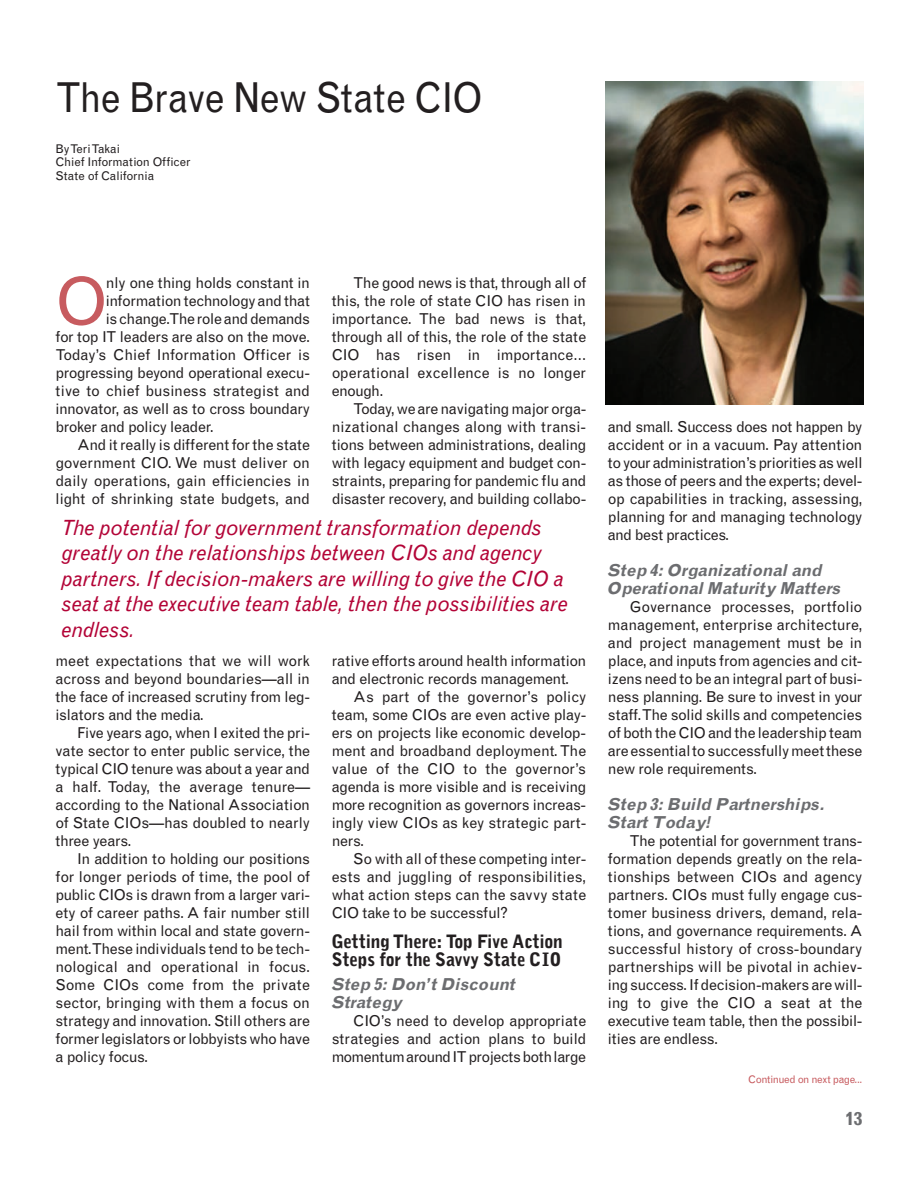
<style>
.page{position:relative;width:918px;height:1188px;background:#fff}
.page>*{position:absolute;margin:0;border:0;box-sizing:border-box;transform-origin:0 0}
.t1{font:64.95px "Grotesque";color:#c75b5f}
.t2{font:41.25px "Grotesque";letter-spacing:-.02em;color:#231f20;scale:.91 1}
.t3{font:italic 21px/25.5px "Grotesque";letter-spacing:-.01em;color:#b30437}
.t4{font:900 18px/18.8px "Grotesque";letter-spacing:-.01em;color:#231f20}
.t5{font:700 18px "Grotesque";color:#6c6d70}
.t6{font:italic 700 16.5px/18px "Grotesque";letter-spacing:-.015em;color:#6c6d70}
.t7{font:15px/18px "Grotesque";letter-spacing:-.02em;color:#231f20;text-align:justify}
.t8{font:15px "Grotesque";color:#231f20}
.t9{font:12px/13.5px "Grotesque";letter-spacing:-.01em;color:#231f20}
.t10{font:10.5px "Grotesque";letter-spacing:-.04em;color:#c75b5f}
</style>
<div class="page">
<img style="left:606px;top:81px;width:258px;height:324px">
<h2 class="t2" style="left:56px;top:82px;width:471px">The Brave New State CIO</h2>
<p class="t9" style="left:56px;top:143px;width:137px">By Teri Takai<br>Chief Information Officer<br>State of California</p>
<h1 class="t1" style="left:56px;top:277px;width:54px">O</h1>
<p class="t7" style="left:106px;top:275px;width:206px">nly one thing holds constant in</p>
<p class="t7" style="left:106px;top:293px;width:206px">information technology and that</p>
<p class="t7" style="left:106px;top:311px;width:206px">is change. The role and demands</p>
<p class="t7" style="left:56px;top:329px;width:256px">for top IT leaders are also on the move.</p>
<p class="t7" style="left:56px;top:347px;width:256px">Today’s Chief Information Officer is</p>
<p class="t7" style="left:56px;top:365px;width:256px">progressing beyond operational execu-</p>
<p class="t8" style="left:56px;top:385px;width:256px">tive to chief business strategist and</p>
<p class="t7" style="left:56px;top:401px;width:256px">innovator, as well as to cross boundary</p>
<p class="t7" style="left:56px;top:419px;width:160px">broker and policy leader.</p>
<p class="t7" style="left:77px;top:437px;width:235px">And it really is different for the state</p>
<p class="t7" style="left:56px;top:455px;width:256px">government CIO. We must deliver on</p>
<p class="t8" style="left:56px;top:475px;width:256px">daily operations, gain efficiencies in</p>
<p class="t7" style="left:56px;top:491px;width:256px">light of shrinking state budgets, and</p>
<p class="t7" style="left:332px;top:275px;width:256px;text-indent:22px">The good news is that, through all of this, the role of state CIO has risen in importance. The bad news is that, through all of this, the role of the state CIO has risen in importance… operational excellence is no longer enough.</p>
<p class="t7" style="left:332px;top:401px;width:256px;text-indent:22px">Today, we are navigating major orga&shy;nizational changes along with transi&shy;tions between administrations, dealing with legacy equipment and budget con&shy;straints, preparing for pandemic flu and disaster recovery, and building collabo-</p>
<h3 class="t3" style="left:62px;top:517px;width:508px">The potential for government transformation depends greatly on the relationships between CIOs and agency partners. If decision-makers are willing to give the CIO a seat at the executive team table, then the possibilities are endless.</h3>
<p class="t7" style="left:55px;top:653px;width:256px">meet expectations that we will work across and beyond boundaries—all in the face of increased scrutiny from leg&shy;islators and the media.</p>
<p class="t7" style="left:55px;top:725px;width:256px;text-indent:22px">Five years ago, when I exited the pri&shy;vate sector to enter public service, the typical CIO tenure was about a year and a half. Today, the average tenure— according to the National Association of State CIOs—has doubled to nearly three years.</p>
<p class="t7" style="left:55px;top:851px;width:256px;text-indent:22px">In addition to holding our positions for longer periods of time, the pool of public CIOs is drawn from a larger vari&shy;ety of career paths. A fair number still hail from within local and state govern&shy;ment. These individuals tend to be tech&shy;nological and operational in focus.<br>Some CIOs come from the private sector, bringing with them a focus on strategy and innovation. Still others are former legislators or lobbyists who have a policy focus.</p>
<p class="t7" style="left:332px;top:653px;width:256px">rative efforts around health information and electronic records management.</p>
<p class="t7" style="left:332px;top:689px;width:256px;text-indent:22px">As part of the governor’s policy team, some CIOs are even active play&shy;ers on projects like economic develop&shy;ment and broadband deployment. The value of the CIO to the governor’s agenda is more visible and is receiving more recognition as governors increas&shy;ingly view CIOs as key strategic part&shy;ners.</p>
<p class="t7" style="left:332px;top:851px;width:256px;text-indent:22px">So with all of these competing inter&shy;ests and juggling of responsibilities, what action steps can the savvy state CIO take to be successful?</p>
<p class="t4" style="left:332px;top:933px;width:233px">Getting There: Top Five Action<br>Steps for the Savvy State CIO</p>
<p class="t6" style="left:332px;top:977px;width:186px">Step 5: Don’t Discount<br>Strategy</p>
<p class="t7" style="left:332px;top:1013px;width:256px;text-indent:22px">CIO’s need to develop appropriate strategies and action plans to build momentum around IT projects both large</p>
<p class="t7" style="left:608px;top:419px;width:256px">and small. Success does not happen by accident or in a vacuum. Pay attention to your administration’s priorities as well as those of peers and the experts; devel&shy;op capabilities in tracking, assessing, planning for and managing technology and best practices.</p>
<p class="t6" style="left:608px;top:563px;width:235px">Step 4: Organizational and<br>Operational Maturity Matters</p>
<p class="t7" style="left:608px;top:599px;width:256px;text-indent:22px">Governance processes, portfolio management, enterprise architecture, and project management must be in place, and inputs from agencies and cit&shy;izens need to be an integral part of busi&shy;ness planning. Be sure to invest in your staff. The solid skills and competencies of both the CIO and the leadership team are essential to successfully meet these new role requirements.</p>
<p class="t6" style="left:608px;top:797px;width:218px">Step 3: Build Partnerships.<br>Start Today!</p>
<p class="t7" style="left:608px;top:833px;width:256px;text-indent:22px">The potential for government trans&shy;formation depends greatly on the rela&shy;tionships between CIOs and agency partners. CIOs must fully engage cus&shy;tomer business drivers, demand, rela&shy;tions, and governance requirements. A successful history of cross-boundary partnerships will be pivotal in achiev&shy;ing success. If decision-makers are will&shy;ing to give the CIO a seat at the executive team table, then the possibil&shy;ities are endless.</p>
<p class="t10" style="left:748px;top:1075px;width:116px">Continued on next page...</p>
<p class="t5" style="left:845px;top:1112px;width:19px">13</p>
</div>
